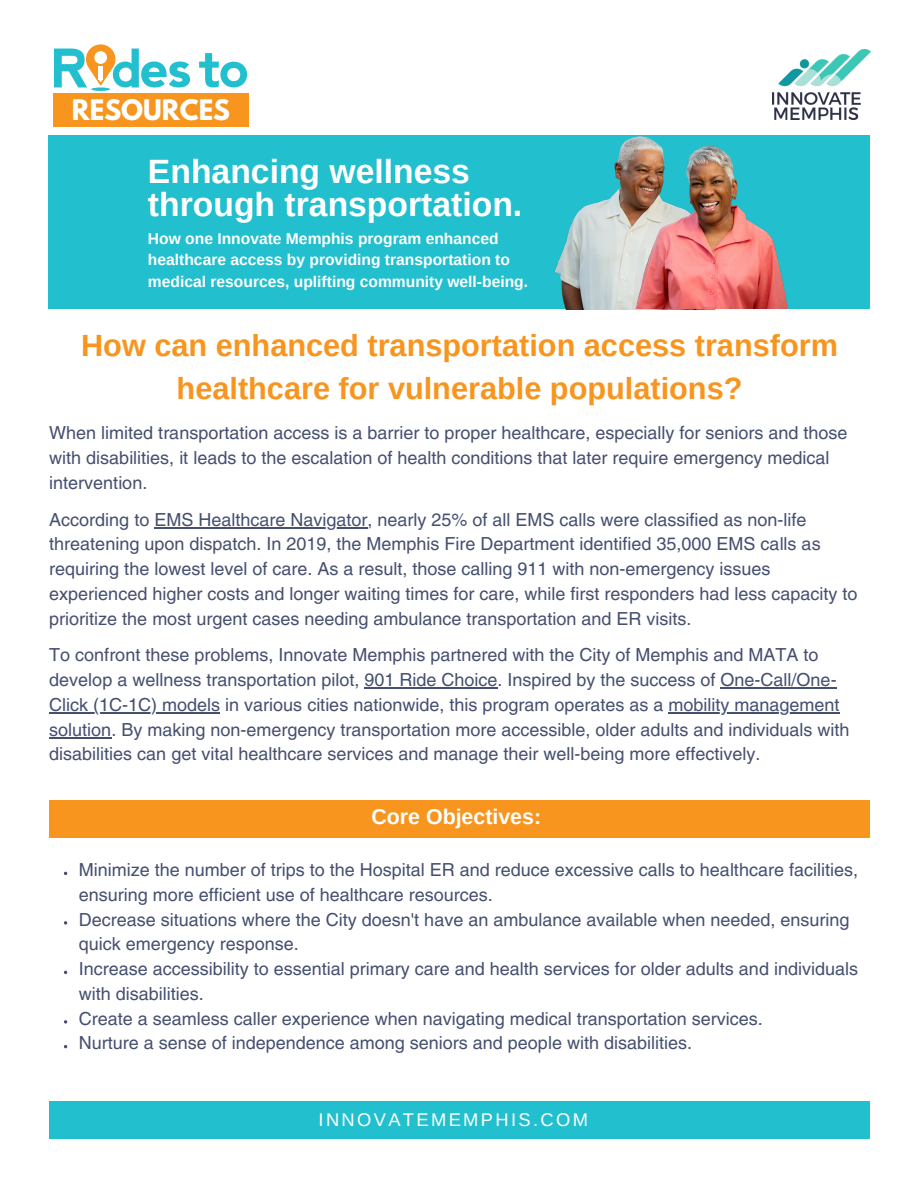
<style>
.page{position:relative;width:918px;height:1188px;background:#fff}
.page>*{position:absolute;margin:0;border:0;box-sizing:border-box;transform-origin:0 0}
.t1{font:700 33.75px "Arimo";color:#fff}
.t2{font:700 30.75px/42.8px "Arimo";color:#f8951f;text-align:center}
.t3{font:700 25.05px "League Spartan";color:#fff}
.t4{font:700 21.3px "Arimo";color:#fff}
.t5{font:18.3px "Arimo";letter-spacing:.13em;color:#fff}
.t6{font:18px/24.8px "Helvetica LT Pro";color:#454f6f}
.t7{font:700 15.6px/21.6px "Arimo";color:#fff}
</style>
<div class="page">
<div style="left:48px;top:136px;width:822px;height:173px;background:#22bfce"></div>
<img style="left:491px;top:135px;width:337px;height:4px">
<img style="left:555px;top:139px;width:233px;height:170px">
<hr style="left:154px;top:527px;width:213px;height:2px;background:#454f6f">
<hr style="left:364px;top:688px;width:134px;height:1px;background:#454f6f">
<hr style="left:721px;top:688px;width:116px;height:1px;background:#454f6f">
<hr style="left:49px;top:712px;width:171px;height:2px;background:#454f6f">
<hr style="left:668px;top:712px;width:172px;height:2px;background:#454f6f">
<hr style="left:49px;top:737px;width:62px;height:2px;background:#454f6f">
<img style="left:772px;top:50px;width:98px;height:70px">
<svg style="left:64px;top:921px;width:3px;height:4px"></svg>
<svg style="left:64px;top:1020px;width:3px;height:4px"></svg>
<div style="left:49px;top:800px;width:821px;height:38px;background:#f8951f"></div>
<div style="left:54px;top:94px;width:194px;height:32px;background:#f8951f"></div>
<svg style="left:91px;top:87px;width:19px;height:4px"></svg>
<svg style="left:199px;top:53px;width:48px;height:34px"></svg>
<svg style="left:54px;top:44px;width:136px;height:43px"></svg>
<div style="left:49px;top:1101px;width:821px;height:38px;background:#22bfce"></div>
<p class="t3" style="left:72px;top:98px;width:160px">RESOURCES</p>
<p class="t1" style="left:148px;top:152px;width:324px">Enhancing wellness</p>
<p class="t1" style="left:148px;top:185px;width:376px">through transportation.</p>
<p class="t7" style="left:148px;top:227px;width:382px">How one Innovate Memphis program enhanced healthcare access by providing transportation to medical resources, uplifting community well-being.</p>
<p class="t2" style="left:81px;top:324px;width:758px">How can enhanced transportation access transform healthcare for vulnerable populations?</p>
<p class="t6" style="left:49px;top:423px;width:800px">When limited transportation access is a barrier to proper healthcare, especially for seniors and those with disabilities, it leads to the escalation of health conditions that later require emergency medical intervention.</p>
<p class="t6" style="left:49px;top:509px;width:810px">According to EMS Healthcare Navigator, nearly 25% of all EMS calls were classified as non-life threatening upon dispatch. In 2019, the Memphis Fire Department identified 35,000 EMS calls as requiring the lowest level of care. As a result, those calling 911 with non-emergency issues experienced higher costs and longer waiting times for care, while first responders had less capacity to prioritize the most urgent cases needing ambulance transportation and ER visits.</p>
<p class="t6" style="left:49px;top:645px;width:802px">To confront these problems, Innovate Memphis partnered with the City of Memphis and MATA to develop a wellness transportation pilot, 901 Ride Choice. Inspired by the success of One-Call/One-Click (1C-1C) models in various cities nationwide, this program operates as a mobility management solution. By making non-emergency transportation more accessible, older adults and individuals with disabilities can get vital healthcare services and manage their well-being more effectively.</p>
<p class="t4" style="left:372px;top:805px;width:171px">Core Objectives:</p>
<p class="t6" style="left:79px;top:859px;width:781px">Minimize the number of trips to the Hospital ER and reduce excessive calls to healthcare facilities, ensuring more efficient use of healthcare resources.</p>
<p class="t6" style="left:79px;top:909px;width:772px">Decrease situations where the City doesn't have an ambulance available when needed, ensuring quick emergency response.</p>
<p class="t6" style="left:79px;top:958px;width:781px">Increase accessibility to essential primary care and health services for older adults and individuals with disabilities.</p>
<p class="t6" style="left:79px;top:1008px;width:686px">Create a seamless caller experience when navigating medical transportation services.</p>
<p class="t6" style="left:79px;top:1032px;width:615px">Nurture a sense of independence among seniors and people with disabilities.</p>
<p class="t5" style="left:319px;top:1109px;width:271px">INNOVATEMEMPHIS.COM</p>
</div>
